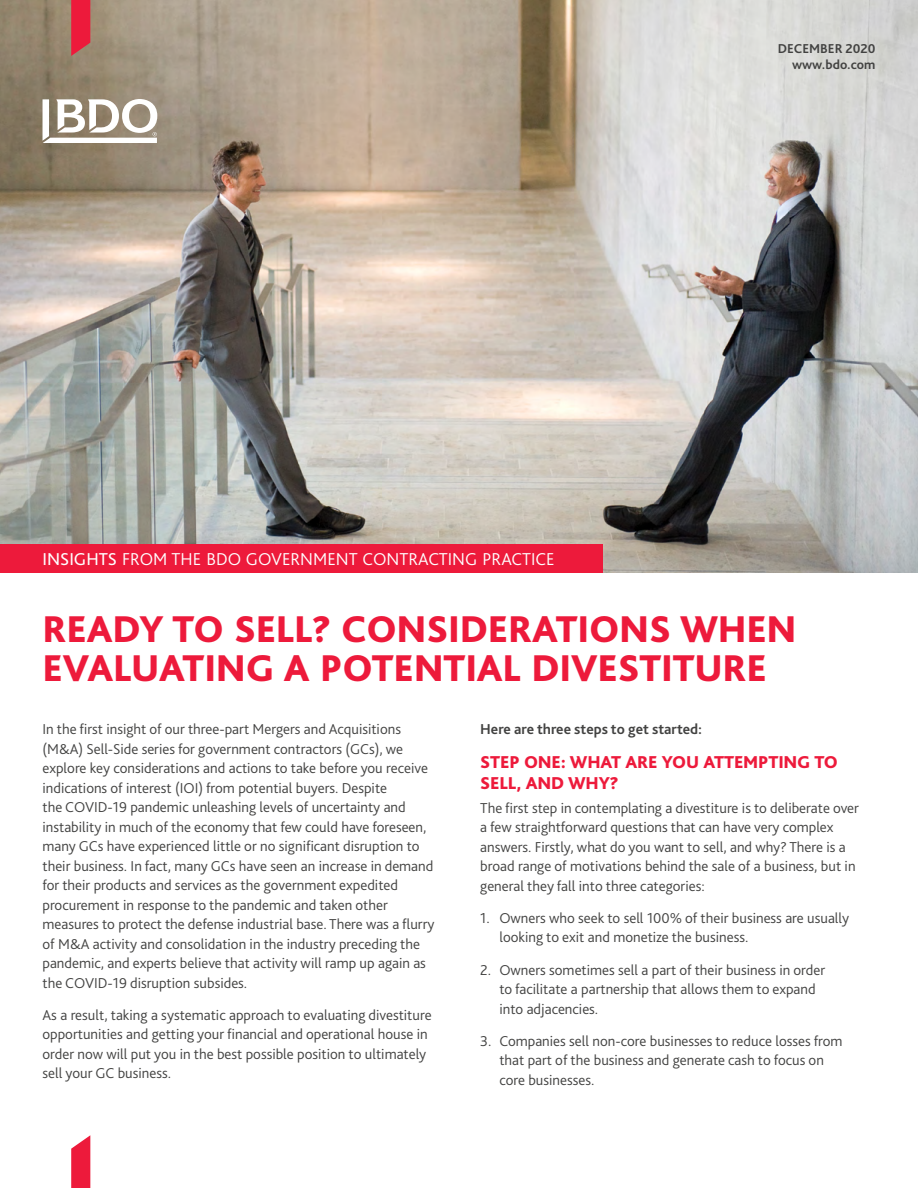
<style>
.page{position:relative;width:918px;height:1188px;background:#fff}
.page>*{position:absolute;margin:0;border:0;box-sizing:border-box;transform-origin:0 0}
.t1{font:800 39px/39px "Bliss Pro";letter-spacing:-.005em;color:#ed1a3b}
.t2{font:300 18px "Bliss Pro";color:#fff}
.t3{font:800 18px/21px "Bliss Pro";letter-spacing:-.01em;color:#ed1a3b}
.t4{font:300 15px/19.5px "Bliss Pro";color:#424241}
.t5{font:700 15px "Bliss Pro";color:#424241}
.t6{font:700 13.5px/16.2px "Bliss Pro";color:#424241;text-align:right}
.s1{font-weight:400}
</style>
<div class="page">
<img style="left:0;top:0;width:918px;height:572px">
<div style="left:0;top:544px;width:603px;height:29px;background:#ed1a3b"></div>
<svg style="left:71px;top:0;width:19px;height:56px"></svg>
<svg style="left:71px;top:1135px;width:19px;height:53px"></svg>
<svg style="left:43px;top:99px;width:114px;height:44px"></svg>
<p class="t2" style="left:43px;top:548px;width:514px"><span class="s1">INSIGHTS</span> FROM THE BDO GOVERNMENT CONTRACTING PRACTICE</p>
<p class="t6" style="left:778px;top:40px;width:99px">DECEMBER 2020 www.bdo.com</p>
<h1 class="t1" style="left:43px;top:608px;width:756px">READY TO SELL? CONSIDERATIONS WHEN<br>EVALUATING A POTENTIAL DIVESTITURE</h1>
<p class="t4" style="left:43px;top:719px;width:394px">In the first insight of our three-part Mergers and Acquisitions (M&amp;A) Sell-Side series for government contractors (GCs), we explore key considerations and actions to take before you receive indications of interest (IOI) from potential buyers. Despite<br>the COVID-19 pandemic unleashing levels of uncertainty and instability in much of the economy that few could have foreseen, many GCs have experienced little or no significant disruption to their business. In fact, many GCs have seen an increase in demand for their products and services as the government expedited procurement in response to the pandemic and taken other measures to protect the defense industrial base. There was a flurry of M&amp;A activity and consolidation in the industry preceding the pandemic, and experts believe that activity will ramp up again as the COVID-19 disruption subsides.</p>
<p class="t4" style="left:43px;top:1005px;width:391px">As a result, taking a systematic approach to evaluating divestiture opportunities and getting your financial and operational house in order now will put you in the best possible position to ultimately sell your GC business.</p>
<p class="t5" style="left:480px;top:720px;width:223px">Here are three steps to get started:</p>
<p class="t3" style="left:480px;top:751px;width:359px">STEP ONE: WHAT ARE YOU ATTEMPTING TO<br>SELL, AND WHY?</p>
<p class="t4" style="left:480px;top:798px;width:380px">The first step in contemplating a divestiture is to deliberate over a few straightforward questions that can have very complex answers. Firstly, what do you want to sell, and why? There is a broad range of motivations behind the sale of a business, but in general they fall into three categories:</p>
<p class="t4" style="left:499px;top:908px;width:351px;text-indent:-19px">1. Owners who seek to sell 100% of their business are usually looking to exit and monetize the business.</p>
<p class="t4" style="left:499px;top:960px;width:327px;text-indent:-19px">2. Owners sometimes sell a part of their business in order to facilitate a partnership that allows them to expand into adjacencies.</p>
<p class="t4" style="left:499px;top:1031px;width:345px;text-indent:-19px">3. Companies sell non-core businesses to reduce losses from that part of the business and generate cash to focus on core businesses.</p>
</div>
